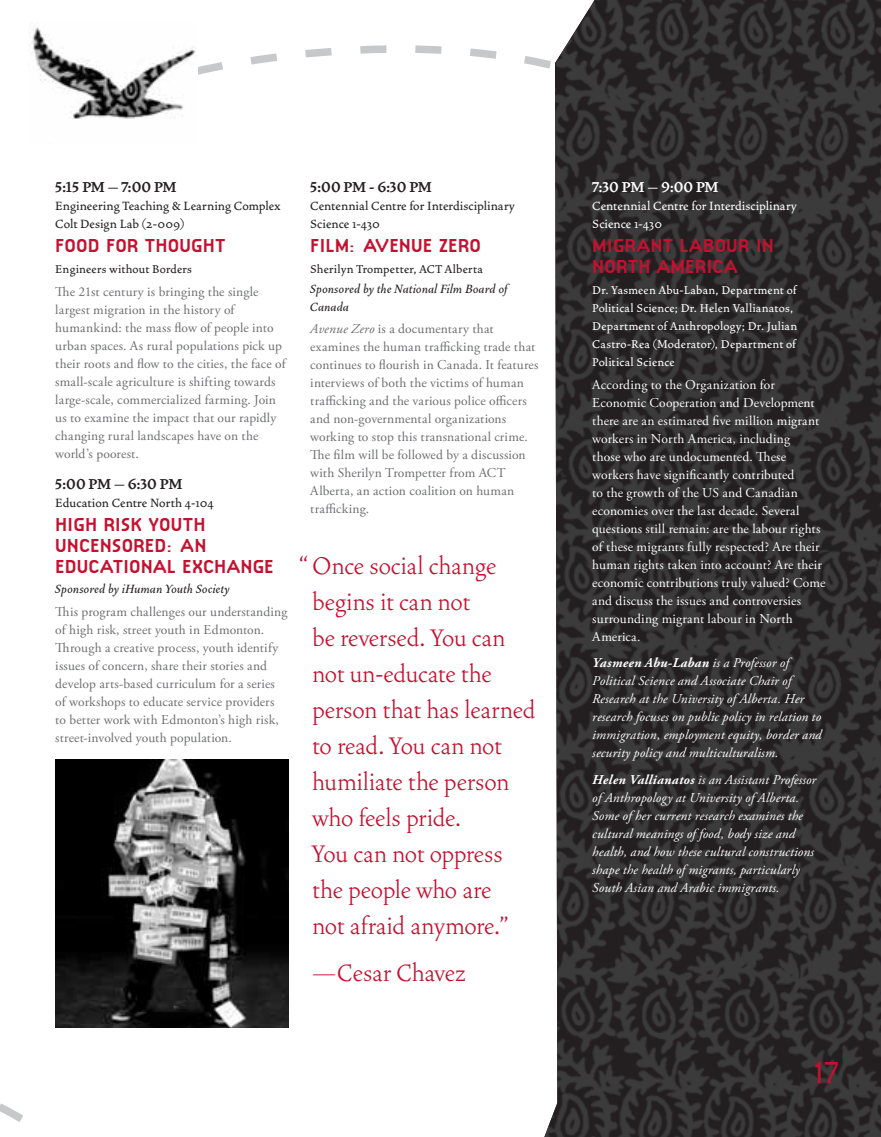
<style>
.page{position:relative;width:881px;height:1137px;background:#fff}
.page>*{position:absolute;margin:0;border:0;box-sizing:border-box;transform-origin:0 0}
.t1{font:700 31.5px "Simplex";color:#c41130}
.t2{font:300 30px/36px "Vendetta";letter-spacing:-.01em;color:#c41130}
.t3{font:700 19.5px/21px "Simplex";color:#c41130}
.t4{font:18px "Vendetta Bold Lining Figs";color:#231f20}
.t5{font:18px "Vendetta Bold Lining Figs";color:#fff}
.t6{font:500 15px/18px "Vendetta";letter-spacing:.005em;color:#231f20}
.t7{font:italic 500 15px/18px "Vendetta";letter-spacing:.01em;color:#231f20}
.t8{font:500 15px/18px "Vendetta";letter-spacing:.005em;color:#fff}
.t9{font:500 14.25px/18px "Vendetta";letter-spacing:.02em;color:#fff}
.t10{font:500 14.25px "Vendetta";letter-spacing:.02em;color:#231f20}
.t11{font:13.5px/18px "Adobe Garamond Pro";letter-spacing:.015em;color:#6d6e70}
.t12{font:13.5px/18px "Adobe Garamond Pro";letter-spacing:.01em;color:#fff}
.t13{font:italic 13.5px/18px "Adobe Garamond Pro";letter-spacing:.01em;color:#fff}
.s1{font-style:italic}
.s2{font-weight:700}
</style>
<div class="page">
<svg style="left:0;top:1103px;width:23px;height:19px"></svg>
<svg style="left:198px;top:45px;width:336px;height:30px"></svg>
<img style="left:534px;top:0;width:346px;height:1137px">
<img style="left:31px;top:25px;width:165px;height:94px">
<img style="left:55px;top:759px;width:233px;height:268px">
<h3 class="t4" style="left:55px;top:179px;width:123px">5:15 PM – 7:00 PM</h3>
<p class="t6" style="left:55px;top:197px;width:226px">Engineering Teaching &amp; Learning Complex<br>Colt Design Lab (2-009)</p>
<h3 class="t3" style="left:55px;top:236px;width:172px">FOOD FOR THOUGHT</h3>
<p class="t10" style="left:55px;top:263px;width:138px">Engineers without Borders</p>
<p class="t11" style="left:55px;top:283px;width:232px">The 21st century is bringing the single largest migration in the history of humankind: the mass flow of people into urban spaces. As rural populations pick up their roots and flow to the cities, the face of small-scale agriculture is shifting towards large-scale, commercialized farming. Join us to examine the impact that our rapidly changing rural landscapes have on the world’s poorest.</p>
<h3 class="t4" style="left:55px;top:476px;width:128px">5:00 PM – 6:30 PM</h3>
<p class="t6" style="left:55px;top:494px;width:160px">Education Centre North 4-104</p>
<h3 class="t3" style="left:55px;top:515px;width:220px">HIGH RISK YOUTH<br>UNCENSORED: AN<br>EDUCATIONAL EXCHANGE</h3>
<p class="t7" style="left:55px;top:580px;width:176px">Sponsored by iHuman Youth Society</p>
<p class="t11" style="left:55px;top:603px;width:234px">This program challenges our understanding of high risk, street youth in Edmonton.<br>Through a creative process, youth identify issues of concern, share their stories and develop arts-based curriculum for a series of workshops to educate service providers to better work with Edmonton’s high risk, street-involved youth population.</p>
<h3 class="t4" style="left:310px;top:179px;width:123px">5:00 PM - 6:30 PM</h3>
<p class="t6" style="left:310px;top:197px;width:206px">Centennial Centre for Interdisciplinary<br>Science 1-430</p>
<h3 class="t3" style="left:310px;top:236px;width:172px">FILM: AVENUE ZERO</h3>
<p class="t10" style="left:310px;top:263px;width:174px">Sherilyn Trompetter, ACT Alberta</p>
<p class="t7" style="left:310px;top:280px;width:199px">Sponsored by the National Film Board of<br>Canada</p>
<p class="t11" style="left:310px;top:320px;width:230px"><span class="s1">Avenue Zero</span> is a documentary that examines the human trafficking trade that continues to flourish in Canada. It features interviews of both the victims of human trafficking and the various police officers and non-governmental organizations working to stop this transnational crime.<br>The film will be followed by a discussion with Sherilyn Trompetter from ACT Alberta, an action coalition on human trafficking.</p>
<h2 class="t2" style="left:312px;top:548px;width:225px;text-indent:-14px">“ Once social change begins it can not<br>be reversed. You can not un-educate the person that has learned to read. You can not humiliate the person who feels pride.<br>You can not oppress the people who are<br>not afraid anymore.”</h2>
<h2 class="t2" style="left:312px;top:955px;width:155px">—Cesar Chavez</h2>
<h3 class="t5" style="left:592px;top:179px;width:128px">7:30 PM – 9:00 PM</h3>
<p class="t8" style="left:592px;top:197px;width:206px">Centennial Centre for Interdisciplinary<br>Science 1-430</p>
<h3 class="t3" style="left:592px;top:236px;width:183px">MIGRANT LABOUR IN<br>NORTH AMERICA</h3>
<p class="t9" style="left:592px;top:282px;width:206px">Dr. Yasmeen Abu-Laban, Department of Political Science; Dr. Helen Vallianatos, Department of Anthropology; Dr. Julian Castro-Rea (Moderator), Department of Political Science</p>
<p class="t12" style="left:592px;top:376px;width:234px">According to the Organization for Economic Cooperation and Development there are an estimated five million migrant workers in North America, including<br>those who are undocumented. These workers have significantly contributed<br>to the growth of the US and Canadian economies over the last decade. Several questions still remain: are the labour rights of these migrants fully respected? Are their human rights taken into account? Are their economic contributions truly valued? Come and discuss the issues and controversies surrounding migrant labour in North America.</p>
<p class="t13" style="left:592px;top:655px;width:231px"><span class="s2">Yasmeen Abu-Laban</span> is a Professor of Political Science and Associate Chair of Research at the University of Alberta. Her research focuses on public policy in relation to immigration, employment equity, border and security policy and multiculturalism.</p>
<p class="t13" style="left:592px;top:771px;width:225px"><span class="s2">Helen Vallianatos</span> is an Assistant Professor of Anthropology at University of Alberta.<br>Some of her current research examines the cultural meanings of food, body size and health, and how these cultural constructions shape the health of migrants, particularly South Asian and Arabic immigrants.</p>
<h1 class="t1" style="left:812px;top:1060px;width:28px">17</h1>
</div>
